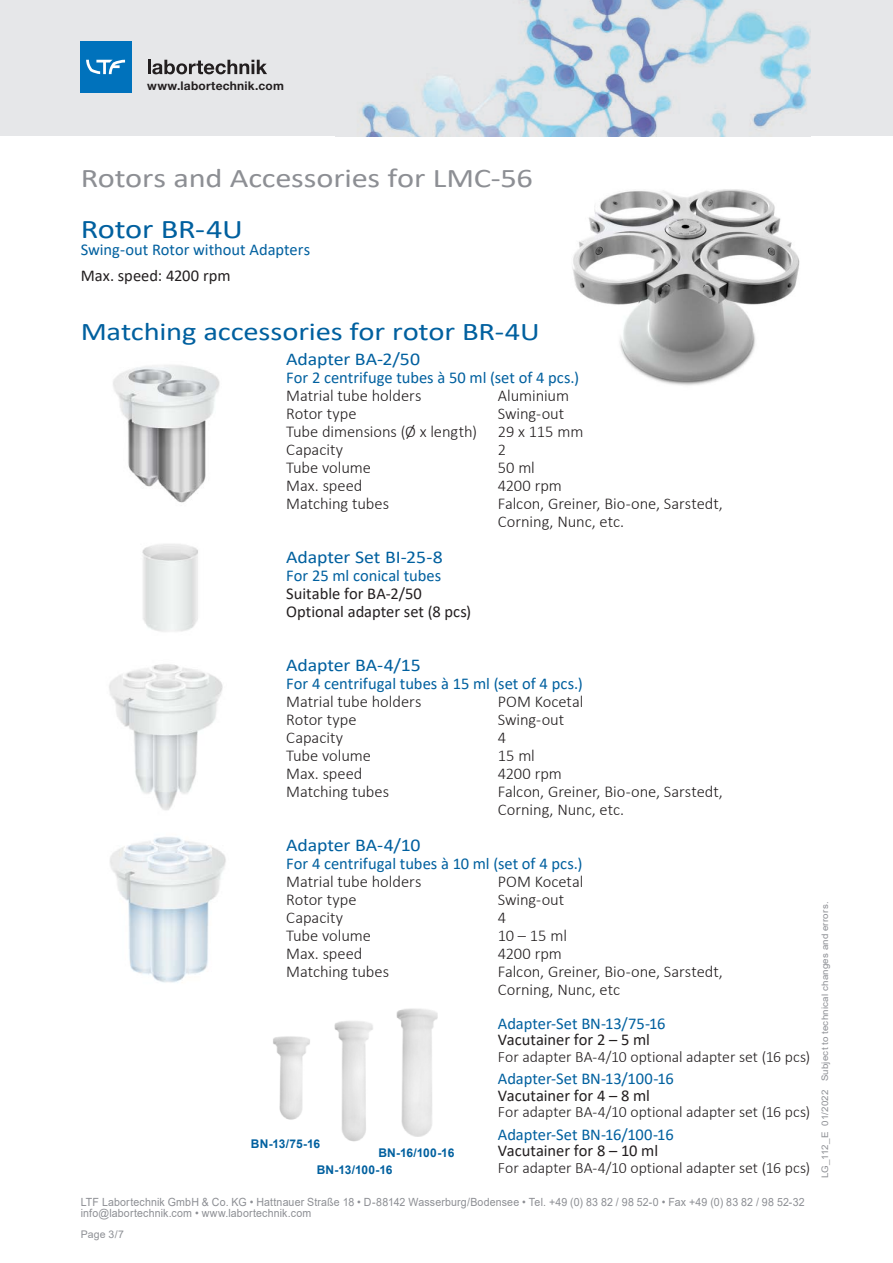
<style>
.page{position:relative;width:893px;height:1263px;background:#fff}
.page>*{position:absolute;margin:0;border:0;box-sizing:border-box;transform-origin:0 0}
.Headline{font:27px "Calibri";letter-spacing:-.005em;color:#8d8f94;scale:1.2 1}
.Aufzählung{font:27px "Calibri";letter-spacing:-.01em;color:#00609f;scale:1.2 1}
.Aufzählung-2{font:25.5px "Calibri";letter-spacing:-.005em;color:#00609f;scale:1.2 1}
.Aufzählung-3{font:18px "Calibri";letter-spacing:-.005em;color:#00609f;scale:1.1 1}
.Aufzählung-4{font:300 16.5px "Calibri";letter-spacing:-.005em;color:#231f20}
.Aufzählung-5{font:16.5px "Calibri";color:#00609f}
.Aufzählung-6{font:16.5px/18px "Calibri";color:#231f20}
.Aufzählung-7{font:300 15.75px "Calibri";color:#231f20}
.t1{font:700 12px "Arial";letter-spacing:-.02em;color:#00609f}
.t2{font:700 12px "Helvetica Neue LT Std";letter-spacing:.015em;color:#231f20}
.t3{font:11.25px/11.2px "Arial";letter-spacing:.015em;color:#8d8f94;scale:.94 1}
.t4{font:10.5px "Arial";color:#8d8f94}
.t5{font:9px "Arial";letter-spacing:.02em;color:#8d8f94;scale:1.08 1}
.s1{color:#00609f}
</style>
<div class="page">
<div style="left:0;top:0;width:893px;height:136px;background:#e6e7e9"></div>
<img style="left:361px;top:0;width:449px;height:136px">
<hr style="left:148px;top:60px;width:3px;height:14px;background:#231f20">
<svg style="left:152px;top:60px;width:115px;height:14px"></svg>
<div style="left:80px;top:41px;width:51px;height:52px;background:#0072bc"></div>
<svg style="left:86px;top:60px;width:39px;height:14px"></svg>
<img style="left:142px;top:544px;width:56px;height:88px">
<img style="left:572px;top:189px;width:228px;height:197px">
<img style="left:113px;top:365px;width:107px;height:138px">
<img style="left:109px;top:664px;width:114px;height:146px">
<img style="left:273px;top:1036px;width:37px;height:84px">
<img style="left:334px;top:1021px;width:39px;height:121px">
<img style="left:110px;top:837px;width:116px;height:146px">
<img style="left:396px;top:1008px;width:41px;height:129px">
<p class="t2" style="left:147px;top:79px;width:138px">www.labortechnik.com</p>
<p class="Headline" style="left:81px;top:159px;width:378px">Rotors and Accessories for LMC-56</p>
<p class="Aufzählung" style="left:81px;top:210px;width:137px">Rotor BR-4U</p>
<p class="Aufzählung-5" style="left:81px;top:238px;width:231px">Swing-out Rotor without Adapters</p>
<p class="Aufzählung-6" style="left:81px;top:266px;width:151px">Max. speed: 4200 rpm</p>
<p class="Aufzählung-2" style="left:81px;top:314px;width:384px">Matching accessories for rotor BR-4U</p>
<p class="Aufzählung-3" style="left:286px;top:347px;width:123px">Adapter BA-2/50</p>
<p class="Aufzählung-5" style="left:286px;top:366px;width:294px">For 2 centrifuge tubes à 50 ml (set of 4 pcs.)</p>
<p class="Aufzählung-4" style="left:286px;top:386px;width:137px">Matrial tube holders</p>
<p class="Aufzählung-4" style="left:498px;top:386px;width:73px">Aluminium</p>
<p class="Aufzählung-4" style="left:286px;top:404px;width:72px">Rotor type</p>
<p class="Aufzählung-4" style="left:498px;top:404px;width:68px">Swing-out</p>
<p class="Aufzählung-4" style="left:286px;top:422px;width:192px">Tube dimensions (Ø x length)</p>
<p class="Aufzählung-4" style="left:498px;top:422px;width:87px">29 x 115 mm</p>
<p class="Aufzählung-4" style="left:286px;top:440px;width:58px">Capacity</p>
<p class="Aufzählung-4" style="left:498px;top:440px;width:10px">2</p>
<p class="Aufzählung-4" style="left:286px;top:458px;width:86px">Tube volume</p>
<p class="Aufzählung-4" style="left:498px;top:458px;width:39px">50 ml</p>
<p class="Aufzählung-4" style="left:286px;top:476px;width:78px">Max. speed</p>
<p class="Aufzählung-4" style="left:498px;top:476px;width:66px">4200 rpm</p>
<p class="Aufzählung-4" style="left:286px;top:494px;width:104px">Matching tubes</p>
<p class="Aufzählung-4" style="left:498px;top:494px;width:226px">Falcon, Greiner, Bio-one, Sarstedt,</p>
<p class="Aufzählung-4" style="left:498px;top:512px;width:128px">Corning, Nunc, etc.</p>
<p class="Aufzählung-3" style="left:286px;top:545px;width:144px">Adapter Set BI-25-8</p>
<p class="Aufzählung-6" style="left:286px;top:566px;width:186px"><span class="s1">For 25 ml conical tubes<br></span>Suitable for BA-2/50<br>Optional adapter set (8 pcs)</p>
<p class="Aufzählung-3" style="left:286px;top:653px;width:124px">Adapter BA-4/15</p>
<p class="Aufzählung-5" style="left:286px;top:672px;width:298px">For 4 centrifugal tubes à 15 ml (set of 4 pcs.)</p>
<p class="Aufzählung-4" style="left:286px;top:692px;width:137px">Matrial tube holders</p>
<p class="Aufzählung-4" style="left:498px;top:692px;width:87px">POM Kocetal</p>
<p class="Aufzählung-4" style="left:286px;top:710px;width:72px">Rotor type</p>
<p class="Aufzählung-4" style="left:498px;top:710px;width:68px">Swing-out</p>
<p class="Aufzählung-4" style="left:286px;top:728px;width:58px">Capacity</p>
<p class="Aufzählung-4" style="left:498px;top:728px;width:10px">4</p>
<p class="Aufzählung-4" style="left:286px;top:746px;width:86px">Tube volume</p>
<p class="Aufzählung-4" style="left:498px;top:746px;width:39px">15 ml</p>
<p class="Aufzählung-4" style="left:286px;top:764px;width:78px">Max. speed</p>
<p class="Aufzählung-4" style="left:498px;top:764px;width:66px">4200 rpm</p>
<p class="Aufzählung-4" style="left:286px;top:782px;width:104px">Matching tubes</p>
<p class="Aufzählung-4" style="left:498px;top:782px;width:226px">Falcon, Greiner, Bio-one, Sarstedt,</p>
<p class="Aufzählung-4" style="left:498px;top:800px;width:128px">Corning, Nunc, etc.</p>
<p class="Aufzählung-3" style="left:286px;top:833px;width:123px">Adapter BA-4/10</p>
<p class="Aufzählung-5" style="left:286px;top:852px;width:298px">For 4 centrifugal tubes à 10 ml (set of 4 pcs.)</p>
<p class="Aufzählung-4" style="left:286px;top:872px;width:137px">Matrial tube holders</p>
<p class="Aufzählung-4" style="left:498px;top:872px;width:87px">POM Kocetal</p>
<p class="Aufzählung-4" style="left:286px;top:890px;width:72px">Rotor type</p>
<p class="Aufzählung-4" style="left:498px;top:890px;width:68px">Swing-out</p>
<p class="Aufzählung-4" style="left:286px;top:908px;width:58px">Capacity</p>
<p class="Aufzählung-4" style="left:498px;top:908px;width:10px">4</p>
<p class="Aufzählung-4" style="left:286px;top:926px;width:86px">Tube volume</p>
<p class="Aufzählung-4" style="left:498px;top:926px;width:71px">10 – 15 ml</p>
<p class="Aufzählung-4" style="left:286px;top:944px;width:78px">Max. speed</p>
<p class="Aufzählung-4" style="left:498px;top:944px;width:66px">4200 rpm</p>
<p class="Aufzählung-4" style="left:286px;top:962px;width:104px">Matching tubes</p>
<p class="Aufzählung-4" style="left:498px;top:962px;width:226px">Falcon, Greiner, Bio-one, Sarstedt,</p>
<p class="Aufzählung-4" style="left:498px;top:980px;width:124px">Corning, Nunc, etc</p>
<p class="Aufzählung-5" style="left:498px;top:1012px;width:169px">Adapter-Set BN-13/75-16</p>
<p class="Aufzählung-6" style="left:498px;top:1030px;width:154px">Vacutainer for 2 – 5 ml</p>
<p class="Aufzählung-7" style="left:498px;top:1046px;width:314px">For adapter BA-4/10 optional adapter set (16 pcs)</p>
<p class="Aufzählung-5" style="left:498px;top:1067px;width:178px">Adapter-Set BN-13/100-16</p>
<p class="Aufzählung-6" style="left:498px;top:1086px;width:154px">Vacutainer for 4 – 8 ml</p>
<p class="Aufzählung-7" style="left:498px;top:1102px;width:314px">For adapter BA-4/10 optional adapter set (16 pcs)</p>
<p class="Aufzählung-5" style="left:498px;top:1123px;width:177px">Adapter-Set BN-16/100-16</p>
<p class="Aufzählung-6" style="left:498px;top:1141px;width:162px">Vacutainer for 8 – 10 ml</p>
<p class="Aufzählung-7" style="left:498px;top:1157px;width:314px">For adapter BA-4/10 optional adapter set (16 pcs)</p>
<p class="t1" style="left:251px;top:1135px;width:71px">BN-13/75-16</p>
<p class="t1" style="left:317px;top:1161px;width:77px">BN-13/100-16</p>
<p class="t1" style="left:378px;top:1144px;width:77px">BN-16/100-16</p>
<p class="t3" style="left:81px;top:1196px;width:771px">LTF Labortechnik GmbH &amp; Co. KG • Hattnauer Straße 18 • D-88142 Wasserburg/Bodensee • Tel. +49 (0) 83 82 / 98 52-0 • Fax +49 (0) 83 82 / 98 52-32 info@labortechnik.com • www.labortechnik.com</p>
<p class="t4" style="left:81px;top:1227px;width:45px">Page 3/7</p>
<p class="t5" style="left:819px;top:1178px;width:257px;rotate:-90deg">LG_112_E 01/2022 Subject to technical changes and errors.</p>
</div>
